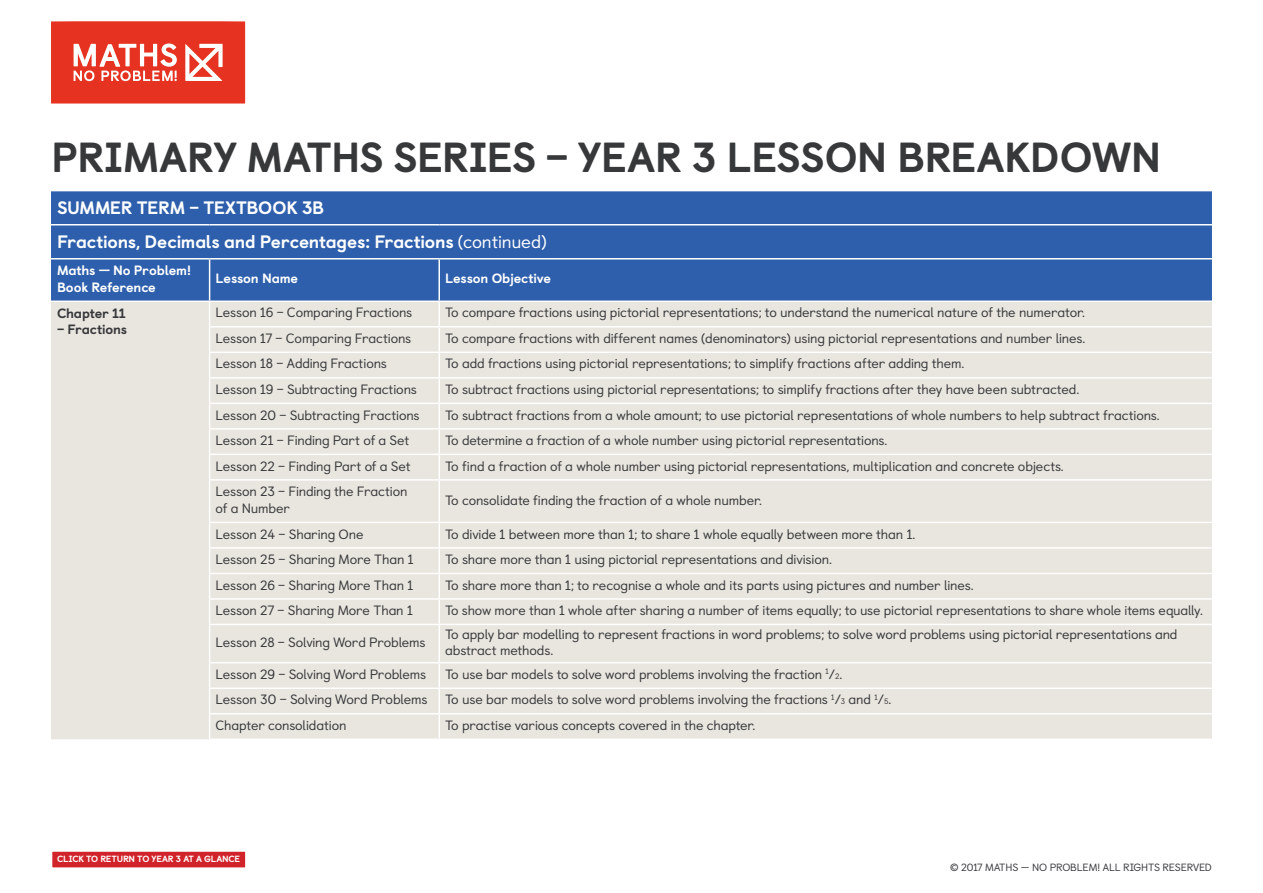
<style>
.page{position:relative;width:1263px;height:893px;background:#fff}
.page>*{position:absolute;margin:0;border:0;box-sizing:border-box;transform-origin:0 0}
.t1{font:800 42px "Castledown";letter-spacing:-.01em;color:#36383a}
.t2{font:800 18px/33.9px "Castledown";letter-spacing:-.01em;color:#fff}
.t3{font:13.5px/16.2px "Castledown";letter-spacing:-.01em;color:#36383a}
.t4{font:800 13.5px/16.2px "Castledown";letter-spacing:-.01em;color:#fff}
.t5{font:800 13.5px "Castledown";letter-spacing:-.01em;color:#36383a}
.t6{font:10.5px "Castledown";letter-spacing:-.015em;color:#36383a}
.t7{font:800 9px "Castledown";letter-spacing:-.02em;color:#fff}
.s1{font-weight:400}
.s2{font-size:7.8px}
</style>
<div class="page">
<svg style="left:51px;top:21px;width:194px;height:83px;background:#e95243"></svg>
<div style="left:52px;top:851px;width:194px;height:17px;background:#d1232a"></div>
<div style="left:51px;top:850px;width:195px;height:19px;border:1px solid #fff"></div>
<div style="left:51px;top:191px;width:1161px;height:110px;background:#2e5fac"></div>
<div style="left:51px;top:302px;width:1161px;height:437px;background:#e9e5df"></div>
<hr style="left:51px;top:224px;width:159px;height:1px;background:#fff">
<hr style="left:210px;top:224px;width:229px;height:1px;background:#fff">
<hr style="left:439px;top:224px;width:773px;height:1px;background:#fff">
<hr style="left:210px;top:258px;width:229px;height:1px;background:#fff">
<hr style="left:439px;top:258px;width:773px;height:1px;background:#fff">
<hr style="left:438px;top:259px;width:2px;height:42px;background:#fff">
<hr style="left:438px;top:302px;width:2px;height:24px;background:#fff">
<hr style="left:439px;top:326px;width:773px;height:2px;background:#fff">
<hr style="left:209px;top:326px;width:230px;height:2px;background:#fff">
<hr style="left:438px;top:328px;width:2px;height:24px;background:#fff">
<hr style="left:209px;top:352px;width:230px;height:1px;background:#fff">
<hr style="left:439px;top:352px;width:773px;height:1px;background:#fff">
<hr style="left:438px;top:353px;width:2px;height:24px;background:#fff">
<hr style="left:438px;top:379px;width:2px;height:24px;background:#fff">
<hr style="left:438px;top:404px;width:2px;height:24px;background:#fff">
<hr style="left:209px;top:377px;width:230px;height:2px;background:#fff">
<hr style="left:439px;top:377px;width:773px;height:2px;background:#fff">
<hr style="left:209px;top:403px;width:230px;height:1px;background:#fff">
<hr style="left:439px;top:403px;width:773px;height:1px;background:#fff">
<hr style="left:209px;top:428px;width:230px;height:2px;background:#fff">
<hr style="left:439px;top:428px;width:773px;height:2px;background:#fff">
<hr style="left:438px;top:430px;width:2px;height:24px;background:#fff">
<hr style="left:438px;top:455px;width:2px;height:24px;background:#fff">
<hr style="left:438px;top:481px;width:2px;height:41px;background:#fff">
<hr style="left:438px;top:523px;width:2px;height:24px;background:#fff">
<hr style="left:438px;top:549px;width:2px;height:24px;background:#fff">
<hr style="left:438px;top:574px;width:2px;height:24px;background:#fff">
<hr style="left:438px;top:600px;width:2px;height:24px;background:#fff">
<hr style="left:438px;top:625px;width:2px;height:37px;background:#fff">
<hr style="left:438px;top:663px;width:2px;height:24px;background:#fff">
<hr style="left:438px;top:689px;width:2px;height:24px;background:#fff">
<hr style="left:438px;top:714px;width:2px;height:24px;background:#fff">
<hr style="left:209px;top:454px;width:230px;height:1px;background:#fff">
<hr style="left:209px;top:479px;width:230px;height:2px;background:#fff">
<hr style="left:209px;top:522px;width:230px;height:1px;background:#fff">
<hr style="left:209px;top:547px;width:230px;height:2px;background:#fff">
<hr style="left:439px;top:454px;width:773px;height:1px;background:#fff">
<hr style="left:439px;top:479px;width:773px;height:2px;background:#fff">
<hr style="left:439px;top:522px;width:773px;height:1px;background:#fff">
<hr style="left:439px;top:547px;width:773px;height:2px;background:#fff">
<hr style="left:51px;top:258px;width:159px;height:1px;background:#fff">
<hr style="left:209px;top:259px;width:1px;height:42px;background:#fff">
<svg style="left:209px;top:302px;width:1px;height:177px"></svg>
<hr style="left:209px;top:481px;width:1px;height:41px;background:#fff">
<svg style="left:209px;top:523px;width:1px;height:101px"></svg>
<hr style="left:209px;top:625px;width:1px;height:37px;background:#fff">
<svg style="left:209px;top:663px;width:1px;height:75px"></svg>
<hr style="left:209px;top:573px;width:230px;height:1px;background:#fff">
<hr style="left:439px;top:573px;width:773px;height:1px;background:#fff">
<hr style="left:209px;top:598px;width:230px;height:2px;background:#fff">
<hr style="left:439px;top:598px;width:773px;height:2px;background:#fff">
<hr style="left:209px;top:624px;width:230px;height:1px;background:#fff">
<hr style="left:439px;top:624px;width:773px;height:1px;background:#fff">
<hr style="left:209px;top:662px;width:230px;height:1px;background:#fff">
<hr style="left:439px;top:662px;width:773px;height:1px;background:#fff">
<hr style="left:209px;top:687px;width:230px;height:2px;background:#fff">
<hr style="left:439px;top:687px;width:773px;height:2px;background:#fff">
<hr style="left:209px;top:713px;width:230px;height:1px;background:#fff">
<hr style="left:439px;top:713px;width:773px;height:1px;background:#fff">
<hr style="left:209px;top:738px;width:230px;height:2px;background:#fff">
<hr style="left:439px;top:738px;width:773px;height:2px;background:#fff">
<h1 class="t1" style="left:51px;top:123px;width:1112px">PRIMARY MATHS SERIES – YEAR 3 LESSON BREAKDOWN</h1>
<h2 class="t2" style="left:57px;top:189px;width:491px">SUMMER TERM – TEXTBOOK 3B<br>Fractions, Decimals and Percentages: Fractions <span class="s1">(continued)</span></h2>
<p class="t4" style="left:57px;top:261px;width:136px">Maths — No Problem!<br>Book Reference</p>
<p class="t4" style="left:216px;top:269px;width:84px">Lesson Name</p>
<p class="t4" style="left:445px;top:269px;width:107px">Lesson Objective</p>
<p class="t5" style="left:57px;top:302px;width:70px">Chapter 11</p>
<p class="t5" style="left:57px;top:318px;width:71px">– Fractions</p>
<p class="t3" style="left:216px;top:303px;width:198px">Lesson 16 – Comparing Fractions</p>
<p class="t3" style="left:445px;top:303px;width:641px">To compare fractions using pictorial representations; to understand the numerical nature of the numerator.</p>
<p class="t3" style="left:216px;top:329px;width:197px">Lesson 17 – Comparing Fractions</p>
<p class="t3" style="left:445px;top:329px;width:641px">To compare fractions with different names (denominators) using pictorial representations and number lines.</p>
<p class="t3" style="left:216px;top:354px;width:173px">Lesson 18 – Adding Fractions</p>
<p class="t3" style="left:445px;top:354px;width:521px">To add fractions using pictorial representations; to simplify fractions after adding them.</p>
<p class="t3" style="left:216px;top:380px;width:203px">Lesson 19 – Subtracting Fractions</p>
<p class="t3" style="left:445px;top:380px;width:636px">To subtract fractions using pictorial representations; to simplify fractions after they have been subtracted.</p>
<p class="t3" style="left:216px;top:405px;width:206px">Lesson 20 – Subtracting Fractions</p>
<p class="t3" style="left:445px;top:405px;width:716px">To subtract fractions from a whole amount; to use pictorial representations of whole numbers to help subtract fractions.</p>
<p class="t3" style="left:216px;top:431px;width:195px">Lesson 21 – Finding Part of a Set</p>
<p class="t3" style="left:445px;top:431px;width:444px">To determine a fraction of a whole number using pictorial representations.</p>
<p class="t3" style="left:216px;top:457px;width:196px">Lesson 22 – Finding Part of a Set</p>
<p class="t3" style="left:445px;top:457px;width:620px">To find a fraction of a whole number using pictorial representations, multiplication and concrete objects.</p>
<p class="t3" style="left:216px;top:482px;width:193px">Lesson 23 – Finding the Fraction of a Number</p>
<p class="t3" style="left:445px;top:491px;width:318px">To consolidate finding the fraction of a whole number.</p>
<p class="t3" style="left:216px;top:525px;width:149px">Lesson 24 – Sharing One</p>
<p class="t3" style="left:445px;top:525px;width:472px">To divide 1 between more than 1; to share 1 whole equally between more than 1.</p>
<p class="t3" style="left:216px;top:550px;width:200px">Lesson 25 – Sharing More Than 1</p>
<p class="t3" style="left:445px;top:550px;width:388px">To share more than 1 using pictorial representations and division.</p>
<p class="t3" style="left:216px;top:576px;width:199px">Lesson 26 – Sharing More Than 1</p>
<p class="t3" style="left:445px;top:576px;width:530px">To share more than 1; to recognise a whole and its parts using pictures and number lines.</p>
<p class="t3" style="left:216px;top:601px;width:199px">Lesson 27 – Sharing More Than 1</p>
<p class="t3" style="left:445px;top:601px;width:759px">To show more than 1 whole after sharing a number of items equally; to use pictorial representations to share whole items equally.</p>
<p class="t3" style="left:216px;top:633px;width:212px">Lesson 28 – Solving Word Problems</p>
<p class="t3" style="left:445px;top:625px;width:734px">To apply bar modelling to represent fractions in word problems; to solve word problems using pictorial representations and abstract methods.</p>
<p class="t3" style="left:216px;top:665px;width:212px">Lesson 29 – Solving Word Problems</p>
<p class="t3" style="left:445px;top:665px;width:399px">To use bar models to solve word problems involving the fraction <sup>1</sup>/<span class="s2">2</span>.</p>
<p class="t3" style="left:216px;top:690px;width:213px">Lesson 30 – Solving Word Problems</p>
<p class="t3" style="left:445px;top:690px;width:448px">To use bar models to solve word problems involving the fractions <sup>1</sup>/<span class="s2">3</span> and <sup>1</sup>/<span class="s2">5</span>.</p>
<p class="t3" style="left:216px;top:716px;width:133px">Chapter consolidation</p>
<p class="t3" style="left:445px;top:716px;width:312px">To practise various concepts covered in the chapter.</p>
<p class="t7" style="left:57px;top:852px;width:185px">CLICK TO RETURN TO YEAR 3 AT A GLANCE</p>
<p class="t6" style="left:950px;top:859px;width:263px">© 2017 MATHS – NO PROBLEM! ALL RIGHTS RESERVED</p>
</div>
